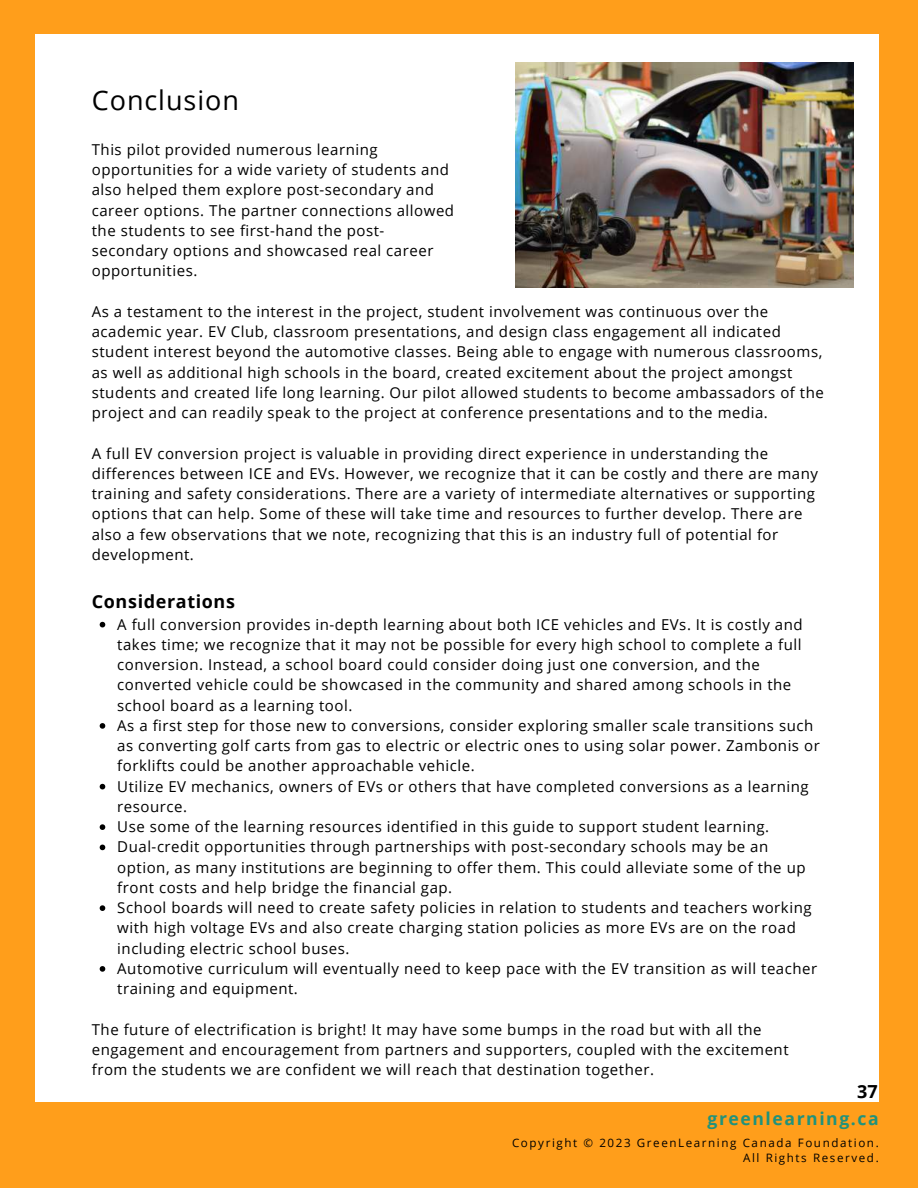
<style>
.page{position:relative;width:918px;height:1188px;background:#ff9e1b}
.page>*{position:absolute;margin:0;border:0;box-sizing:border-box;transform-origin:0 0}
.t1{font:27px "Open Sans";letter-spacing:.035em;color:#000}
.t2{font:700 18px "Open Sans";letter-spacing:.035em;color:#000}
.t3{font:700 17.55px "Open Sans";letter-spacing:.09em;color:#21927b}
.t4{font:15px/20.2px "Open Sans";letter-spacing:.035em;color:#000}
.t5{font:11.55px/15.5px "Open Sans";letter-spacing:.14em;color:#000;text-align:right}
</style>
<div class="page">
<div style="left:36px;top:34px;width:843px;height:1068px;background:#fff"></div>
<img style="left:516px;top:63px;width:337px;height:225px">
<svg style="left:100px;top:622px;width:5px;height:5px"></svg>
<svg style="left:100px;top:723px;width:5px;height:6px"></svg>
<svg style="left:100px;top:784px;width:5px;height:5px"></svg>
<svg style="left:100px;top:824px;width:5px;height:6px"></svg>
<svg style="left:100px;top:845px;width:5px;height:5px"></svg>
<svg style="left:100px;top:905px;width:5px;height:6px"></svg>
<svg style="left:100px;top:966px;width:5px;height:6px"></svg>
<h1 class="t1" style="left:92px;top:81px;width:149px">Conclusion</h1>
<p class="t4" style="left:92px;top:139px;width:364px">This pilot provided numerous learning opportunities for a wide variety of students and also helped them explore post-secondary and career options. The partner connections allowed the students to see first-hand the post&shy;secondary options and showcased real career opportunities.</p>
<p class="t4" style="left:92px;top:301px;width:734px">As a testament to the interest in the project, student involvement was continuous over the academic year. EV Club, classroom presentations, and design class engagement all indicated student interest beyond the automotive classes. Being able to engage with numerous classrooms, as well as additional high schools in the board, created excitement about the project amongst students and created life long learning. Our pilot allowed students to become ambassadors of the project and can readily speak to the project at conference presentations and to the media.</p>
<p class="t4" style="left:92px;top:443px;width:728px">A full EV conversion project is valuable in providing direct experience in understanding the differences between ICE and EVs. However, we recognize that it can be costly and there are many training and safety considerations. There are a variety of intermediate alternatives or supporting options that can help. Some of these will take time and resources to further develop. There are also a few observations that we note, recognizing that this is an industry full of potential for development.</p>
<p class="t2" style="left:92px;top:589px;width:145px">Considerations</p>
<p class="t4" style="left:117px;top:614px;width:704px">A full conversion provides in-depth learning about both ICE vehicles and EVs. It is costly and takes time; we recognize that it may not be possible for every high school to complete a full conversion. Instead, a school board could consider doing just one conversion, and the converted vehicle could be showcased in the community and shared among schools in the school board as a learning tool.<br>As a first step for those new to conversions, consider exploring smaller scale transitions such as converting golf carts from gas to electric or electric ones to using solar power. Zambonis or forklifts could be another approachable vehicle.<br>Utilize EV mechanics, owners of EVs or others that have completed conversions as a learning resource.<br>Use some of the learning resources identified in this guide to support student learning.<br>Dual-credit opportunities through partnerships with post-secondary schools may be an option, as many institutions are beginning to offer them. This could alleviate some of the up front costs and help bridge the financial gap.<br>School boards will need to create safety policies in relation to students and teachers working with high voltage EVs and also create charging station policies as more EVs are on the road including electric school buses.<br>Automotive curriculum will eventually need to keep pace with the EV transition as will teacher training and equipment.</p>
<p class="t4" style="left:92px;top:1019px;width:698px">The future of electrification is bright! It may have some bumps in the road but with all the engagement and encouragement from partners and supporters, coupled with the excitement from the students we are confident we will reach that destination together.</p>
<p class="t2" style="left:857px;top:1078px;width:22px">37</p>
<p class="t3" style="left:708px;top:1106px;width:173px">greenlearning.ca</p>
<p class="t5" style="left:512px;top:1135px;width:368px">Copyright © 2023 GreenLearning Canada Foundation.<br>All Rights Reserved.</p>
</div>
